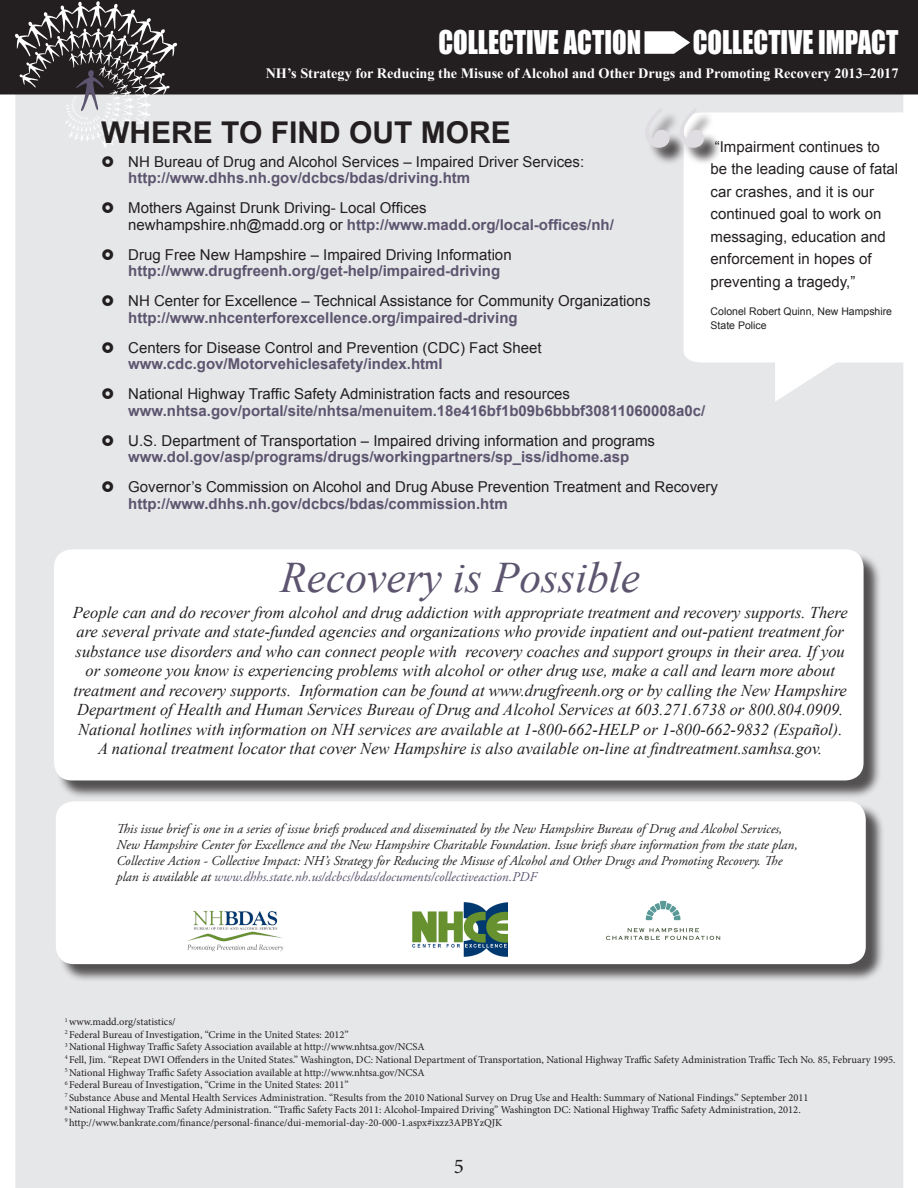
<style>
.page{position:relative;width:918px;height:1188px;background:#fff}
.page>*{position:absolute;margin:0;border:0;box-sizing:border-box;transform-origin:0 0}
.t1{font:150px "Bodoni";color:#dfdde2}
.t2{font:italic 43.5px "Times New Roman";color:#5d556f}
.t3{font:30px "Impact";color:#fff;scale:.89 1}
.t4{font:700 30px "Arial";color:#231f20}
.t5{font:21px "Minion Pro";color:#231f20}
.t6{font:italic 16.5px/19.5px "Times New Roman";color:#231f20;text-align:center}
.t7{font:15px/22.5px "Arial";color:#231f20}
.t8{font:700 15px "Arial";color:#5d556f}
.t9{font:700 14.25px "Times New Roman";color:#fff}
.t10{font:italic 13.5px/16.2px "Adobe Garamond Pro";color:#231f20}
.t11{font:10.5px/12.6px "Minion Pro";color:#231f20}
.t12{font:10.5px/13.5px "Arial";color:#231f20}
.s1{font-weight:700;color:#5d556f}
.s2{color:#5d556f}
</style>
<div class="page">
<div style="left:15px;top:94px;width:888px;height:1094px;background:#e6e7e9"></div>
<div style="left:1px;top:1px;width:916px;height:93px;background:#231f20"></div>
<div style="left:0;top:0;width:918px;height:94px;border:2px solid #231f20"></div>
<svg style="left:645px;top:31px;width:45px;height:23px"></svg>
<svg style="left:15px;top:1px;width:162px;height:147px"></svg>
<div style="left:58px;top:804px;width:827px;height:179px;background:#231f20;opacity:.75"></div>
<div style="left:56px;top:801px;width:810px;height:163px;background:#fff;border-radius:18px"></div>
<svg style="left:645px;top:901px;width:36px;height:19px"></svg>
<svg style="left:606px;top:928px;width:114px;height:12px"></svg>
<img style="left:412px;top:902px;width:95px;height:55px">
<img style="left:187px;top:910px;width:96px;height:42px">
<svg style="left:684px;top:112px;width:219px;height:251px"></svg>
<svg style="left:775px;top:353px;width:75px;height:49px"></svg>
<div style="left:56px;top:552px;width:826px;height:247px;background:#231f20;opacity:.75"></div>
<div style="left:54px;top:549px;width:810px;height:231px;background:#fff;border-radius:18px"></div>
<div style="left:648px;top:111px;width:74px;height:55px;background:#231f20;opacity:.75"></div>
<svg style="left:103px;top:156px;width:10px;height:11px"></svg>
<svg style="left:103px;top:202px;width:10px;height:11px"></svg>
<svg style="left:103px;top:249px;width:10px;height:11px"></svg>
<svg style="left:103px;top:295px;width:10px;height:11px"></svg>
<svg style="left:103px;top:342px;width:10px;height:11px"></svg>
<svg style="left:103px;top:388px;width:10px;height:11px"></svg>
<svg style="left:103px;top:435px;width:10px;height:11px"></svg>
<svg style="left:103px;top:481px;width:10px;height:11px"></svg>
<h3 class="t3" style="left:438px;top:18px;width:229px">COLLECTIVE ACTION</h3>
<h3 class="t3" style="left:693px;top:18px;width:232px">COLLECTIVE IMPACT</h3>
<h3 class="t9" style="left:266px;top:64px;width:634px">NH’s Strategy for Reducing the Misuse of Alcohol and Other Drugs and Promoting Recovery 2013–2017</h3>
<h1 class="t1" style="left:638px;top:70px;width:75px">“</h1>
<h3 class="t4" style="left:101px;top:113px;width:411px">WHERE TO FIND OUT MORE</h3>
<h3 class="t7" style="left:128px;top:150px;width:457px">NH Bureau of Drug and Alcohol Services – Impaired Driver Services:</h3>
<h3 class="t8" style="left:128px;top:168px;width:343px">http://www.dhhs.nh.gov/dcbcs/bdas/driving.htm</h3>
<h3 class="t7" style="left:128px;top:200px;width:487px;line-height:16.5px">Mothers Against Drunk Driving- Local Offices newhampshire.nh@madd.org or <span class="s1">http://www.madd.org/local-offices/nh/</span></h3>
<h3 class="t7" style="left:128px;top:243px;width:385px">Drug Free New Hampshire – Impaired Driving Information</h3>
<h3 class="t8" style="left:128px;top:261px;width:373px">http://www.drugfreenh.org/get-help/impaired-driving</h3>
<h3 class="t7" style="left:128px;top:290px;width:524px">NH Center for Excellence – Technical Assistance for Community Organizations</h3>
<h3 class="t8" style="left:128px;top:307px;width:391px">http://www.nhcenterforexcellence.org/impaired-driving</h3>
<h3 class="t7" style="left:128px;top:336px;width:415px">Centers for Disease Control and Prevention (CDC) Fact Sheet</h3>
<h3 class="t8" style="left:128px;top:354px;width:316px">www.cdc.gov/Motorvehiclesafety/index.html</h3>
<h3 class="t7" style="left:128px;top:383px;width:443px">National Highway Traffic Safety Administration facts and resources</h3>
<h3 class="t8" style="left:128px;top:400px;width:579px">www.nhtsa.gov/portal/site/nhtsa/menuitem.18e416bf1b09b6bbbf30811060008a0c/</h3>
<h3 class="t7" style="left:128px;top:429px;width:528px">U.S. Department of Transportation – Impaired driving information and programs</h3>
<h3 class="t8" style="left:128px;top:447px;width:503px">www.dol.gov/asp/programs/drugs/workingpartners/sp_iss/idhome.asp</h3>
<h3 class="t7" style="left:128px;top:476px;width:591px">Governor’s Commission on Alcohol and Drug Abuse Prevention Treatment and Recovery</h3>
<h3 class="t8" style="left:128px;top:493px;width:381px">http://www.dhhs.nh.gov/dcbcs/bdas/commission.htm</h3>
<h3 class="t7" style="left:711px;top:136px;width:189px">“Impairment continues to<br>be the leading cause of fatal car crashes, and it is our continued goal to work on messaging, education and enforcement in hopes of preventing a tragedy,”</h3>
<p class="t12" style="left:711px;top:305px;width:183px">Colonel Robert Quinn, New Hampshire<br>State Police</p>
<h2 class="t2" style="left:280px;top:547px;width:362px">Recovery is Possible</h2>
<p class="t6" style="left:73px;top:602px;width:776px">People can and do recover from alcohol and drug addiction with appropriate treatment and recovery supports. There are several private and state-funded agencies and organizations who provide inpatient and out-patient treatment for substance use disorders and who can connect people with recovery coaches and support groups in their area. If you or someone you know is experiencing problems with alcohol or other drug use, make a call and learn more about treatment and recovery supports. Information can be found at www.drugfreenh.org or by calling the New Hampshire Department of Health and Human Services Bureau of Drug and Alcohol Services at 603.271.6738 or 800.804.0909.<br>National hotlines with information on NH services are available at 1-800-662-HELP or 1-800-662-9832 (Español).<br>A national treatment locator that cover New Hampshire is also available on-line at findtreatment.samhsa.gov.</p>
<p class="t10" style="left:117px;top:821px;width:683px">This issue brief is one in a series of issue briefs produced and disseminated by the New Hampshire Bureau of Drug and Alcohol Services, New Hampshire Center for Excellence and the New Hampshire Charitable Foundation. Issue briefs share information from the state plan, Collective Action - Collective Impact: NH’s Strategy for Reducing the Misuse of Alcohol and Other Drugs and Promoting Recovery. The plan is available at <span class="s2">www.dhhs.state.nh.us/dcbcs/bdas/documents/collectiveaction.PDF</span></p>
<p class="t11" style="left:65px;top:1016px;width:832px"><sup>1</sup> www.madd.org/statistics/<br><sup>2</sup> Federal Bureau of Investigation, “Crime in the United States: 2012”<br><sup>3</sup> National Highway Traffic Safety Association available at http://www.nhtsa.gov/NCSA<br><sup>4</sup> Fell, Jim. “Repeat DWI Offenders in the United States.” Washington, DC: National Department of Transportation, National Highway Traffic Safety Administration Traffic Tech No. 85, February 1995.<br><sup>5</sup> National Highway Traffic Safety Association available at http://www.nhtsa.gov/NCSA<br><sup>6</sup> Federal Bureau of Investigation, “Crime in the United States: 2011”<br><sup>7</sup> Substance Abuse and Mental Health Services Administration. “Results from the 2010 National Survey on Drug Use and Health: Summary of National Findings.” September 2011<br><sup>8</sup> National Highway Traffic Safety Administration. “Traffic Safety Facts 2011: Alcohol-Impaired Driving” Washington DC: National Highway Traffic Safety Administration, 2012.<br><sup>9</sup> http://www.bankrate.com/finance/personal-finance/dui-memorial-day-20-000-1.aspx#ixzz3APBYzQJK</p>
<h3 class="t5" style="left:454px;top:1152px;width:12px">5</h3>
</div>
